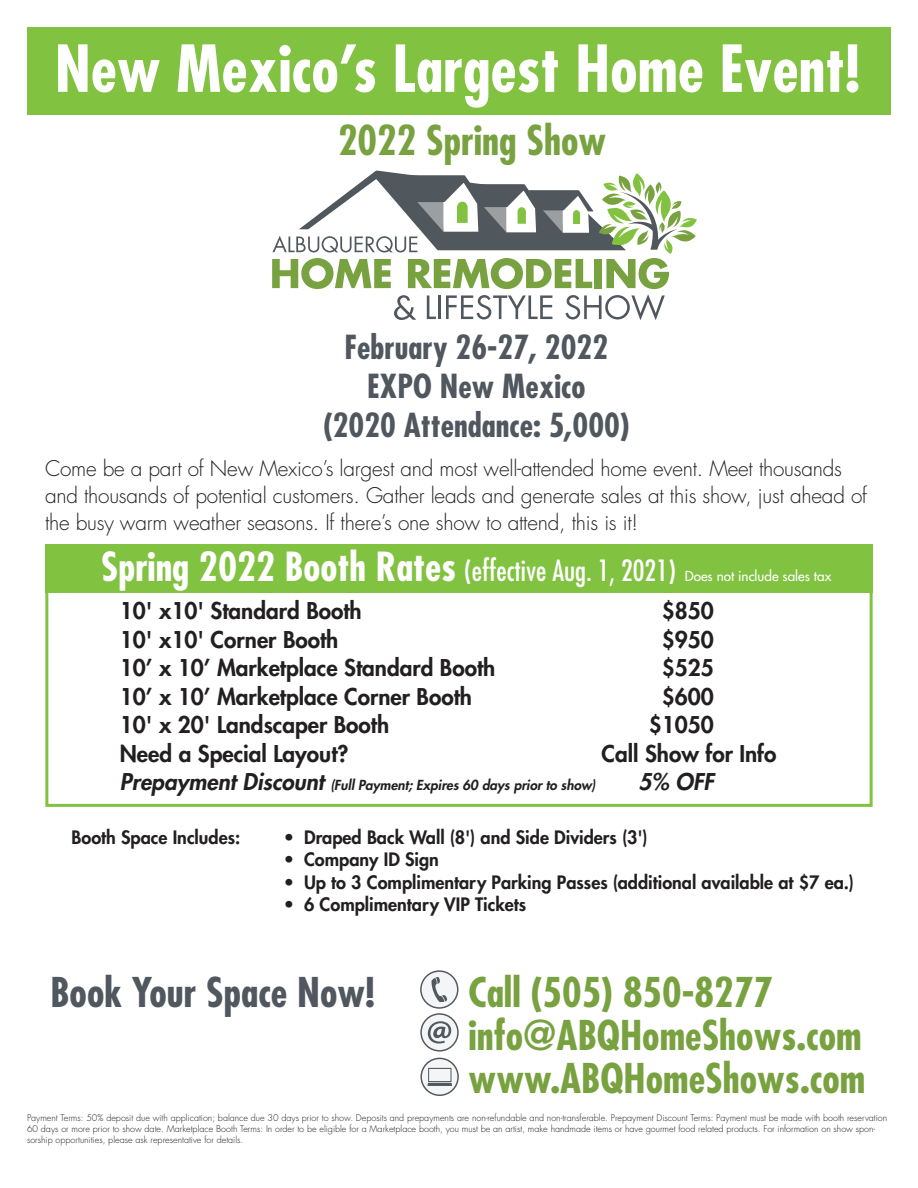
<style>
.page{position:relative;width:918px;height:1188px;background:#fff}
.page>*{position:absolute;margin:0;border:0;box-sizing:border-box;transform-origin:0 0}
.t1{font:700 condensed 63px "Futura";color:#fff}
.t2{font:700 condensed 40.05px "Futura";color:#78a13f}
.t3{font:700 condensed 39.9px/43.3px "Futura";color:#78a13f}
.t4{font:700 condensed 39.9px "Futura";color:#50575e}
.t5{font:700 condensed 32.25px/38.7px "Futura";color:#50575e;text-align:center}
.t6{font:condensed 28.5px "Futura";color:#fff}
.t7{font:800 22.5px "Futura";color:#231f20}
.t8{font:italic 800 22.5px "Futura";color:#231f20}
.t9{font:300 21px/27px "Futura";letter-spacing:-.01em;color:#231f20}
.t10{font:800 18px "Futura";color:#231f20}
.t11{font:italic 800 13.5px "Futura";color:#231f20}
.t12{font:13.5px "Futura";color:#fff}
.t13{font:300 9px/10.8px "Futura";color:#231f20}
.s1{font-weight:700;font-size:39px}
.s2{font-size:22.5px}
</style>
<div class="page">
<div style="left:45px;top:557px;width:828px;height:250px;background:#fff;border:3px solid #82c241"></div>
<div style="left:27px;top:27px;width:864px;height:87px;background:#82c241"></div>
<svg style="left:421px;top:971px;width:37px;height:37px"></svg>
<div style="left:420px;top:970px;width:38px;height:39px;border:1px solid #51585f;border-radius:50%"></div>
<svg style="left:431px;top:977px;width:16px;height:25px"></svg>
<svg style="left:421px;top:1014px;width:37px;height:37px"></svg>
<div style="left:420px;top:1014px;width:39px;height:38px;border:1px solid #51585f;border-radius:50%"></div>
<svg style="left:428px;top:1021px;width:23px;height:23px"></svg>
<svg style="left:421px;top:1058px;width:37px;height:37px"></svg>
<div style="left:420px;top:1058px;width:39px;height:38px;border:1px solid #51585f;border-radius:50%"></div>
<svg style="left:428px;top:1068px;width:24px;height:18px"></svg>
<div style="left:45px;top:544px;width:828px;height:49px;background:#82c241"></div>
<svg style="left:272px;top:171px;width:425px;height:149px"></svg>
<h1 class="t1" style="left:55px;top:29px;width:807px">New Mexico’s Largest Home Event!</h1>
<h2 class="t2" style="left:338px;top:115px;width:270px">2022 Spring Show</h2>
<h3 class="t5" style="left:323px;top:328px;width:308px">February 26-27, 2022<br>EXPO New Mexico<br>(2020 Attendance: 5,000)</h3>
<p class="t9" style="left:45px;top:456px;width:824px">Come be a part of New Mexico’s largest and most well-attended home event. Meet thousands and thousands of potential customers. Gather leads and generate sales at this show, just ahead of the busy warm weather seasons. If there’s one show to attend, this is it!</p>
<h3 class="t6" style="left:101px;top:553px;width:576px"><span class="s1">Spring 2022 Booth Rates</span> (effective Aug. 1, 2021)</h3>
<h3 class="t12" style="left:685px;top:568px;width:148px">Does not include sales tax</h3>
<h3 class="t7" style="left:120px;top:597px;width:243px">10' x10' Standard Booth</h3>
<h3 class="t7" style="left:662px;top:597px;width:54px">$850</h3>
<h3 class="t7" style="left:120px;top:625px;width:220px">10' x10' Corner Booth</h3>
<h3 class="t7" style="left:662px;top:625px;width:54px">$950</h3>
<h3 class="t7" style="left:120px;top:654px;width:377px">10’ x 10’ Marketplace Standard Booth</h3>
<h3 class="t7" style="left:662px;top:654px;width:54px">$525</h3>
<h3 class="t7" style="left:120px;top:682px;width:354px">10’ x 10’ Marketplace Corner Booth</h3>
<h3 class="t7" style="left:662px;top:682px;width:54px">$600</h3>
<h3 class="t7" style="left:120px;top:711px;width:271px">10' x 20' Landscaper Booth</h3>
<h3 class="t7" style="left:649px;top:711px;width:67px">$1050</h3>
<h3 class="t7" style="left:120px;top:739px;width:230px">Need a Special Layout?</h3>
<h3 class="t7" style="left:602px;top:739px;width:176px">Call Show for Info</h3>
<h3 class="t11" style="left:120px;top:777px;width:477px"><span class="s2">Prepayment Discount</span> (Full Payment; Expires 60 days prior to show)</h3>
<h3 class="t8" style="left:639px;top:768px;width:77px">5% OFF</h3>
<h3 class="t10" style="left:72px;top:826px;width:170px">Booth Space Includes:</h3>
<h3 class="t10" style="left:284px;top:826px;width:365px">• Draped Back Wall (8') and Side Dividers (3')</h3>
<h3 class="t10" style="left:284px;top:848px;width:157px">• Company ID Sign</h3>
<h3 class="t10" style="left:284px;top:871px;width:572px">• Up to 3 Complimentary Parking Passes (additional available at $7 ea.)</h3>
<h3 class="t10" style="left:284px;top:893px;width:244px">• 6 Complimentary VIP Tickets</h3>
<h3 class="t4" style="left:51px;top:967px;width:326px">Book Your Space Now!</h3>
<h3 class="t3" style="left:469px;top:970px;width:398px">Call (505) 850-8277 info@ABQHomeShows.com www.ABQHomeShows.com</h3>
<p class="t13" style="left:27px;top:1113px;width:862px">Payment Terms: 50% deposit due with application; balance due 30 days prior to show. Deposits and prepayments are non-refundable and non-transferable. Prepayment Discount Terms: Payment must be made with booth reservation<br>60 days or more prior to show date. Marketplace Booth Terms: In order to be eligible for a Marketplace booth, you must be an artist, make handmade items or have gourmet food related products. For information on show spon&shy;sorship opportunities, please ask representative for details.</p>
</div>
